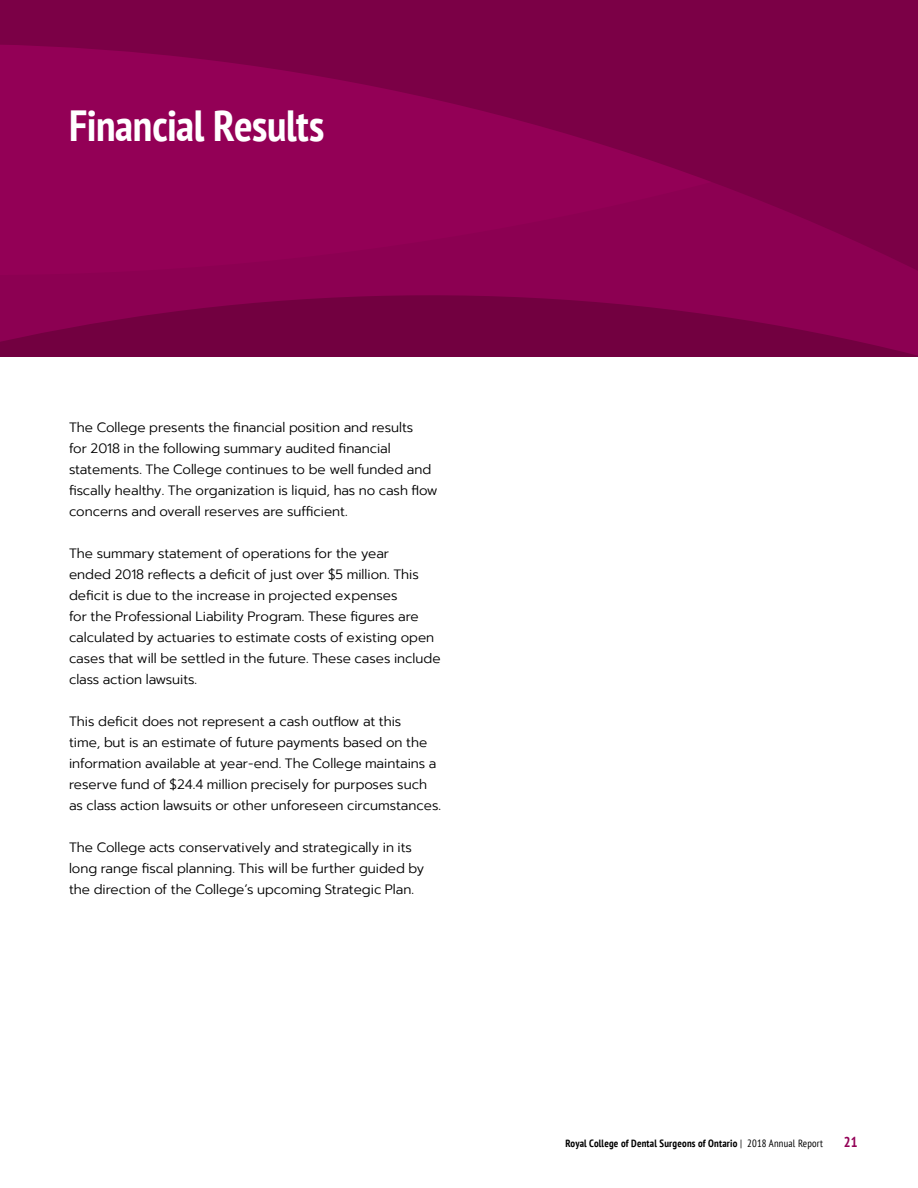
<style>
.page{position:relative;width:918px;height:1188px;background:#fff}
.page>*{position:absolute;margin:0;border:0;box-sizing:border-box;transform-origin:0 0}
.t1{font:700 condensed 43.5px "PT Sans";letter-spacing:-.01em;color:#fff}
.t2{font:700 condensed 14.25px "PT Sans";color:#930056}
.t3{font:300 13.5px/21px "Prompt";color:#000}
.t4{font:700 condensed 10.5px "PT Sans";letter-spacing:.02em;color:#000}
.s1{font-weight:400}
</style>
<div class="page">
<svg style="left:0;top:0;width:918px;height:357px;background:#85004d"></svg>
<h1 class="t1" style="left:69px;top:97px;width:257px">Financial Results</h1>
<p class="t3" style="left:69px;top:417px;width:370px">The College presents the financial position and results<br>for 2018 in the following summary audited financial statements. The College continues to be well funded and fiscally healthy. The organization is liquid, has no cash flow concerns and overall reserves are sufficient.</p>
<p class="t3" style="left:69px;top:543px;width:373px">The summary statement of operations for the year<br>ended 2018 reflects a deficit of just over $5 million. This deficit is due to the increase in projected expenses<br>for the Professional Liability Program. These figures are calculated by actuaries to estimate costs of existing open cases that will be settled in the future. These cases include class action lawsuits.</p>
<p class="t3" style="left:69px;top:711px;width:374px">This deficit does not represent a cash outflow at this<br>time, but is an estimate of future payments based on the information available at year-end. The College maintains a reserve fund of $24.4 million precisely for purposes such as class action lawsuits or other unforeseen circumstances.</p>
<p class="t3" style="left:69px;top:837px;width:357px">The College acts conservatively and strategically in its long range fiscal planning. This will be further guided by the direction of the College’s upcoming Strategic Plan.</p>
<p class="t4" style="left:566px;top:1136px;width:259px">Royal College of Dental Surgeons of Ontario <span class="s1">| 2018 Annual Report</span></p>
<p class="t2" style="left:844px;top:1133px;width:15px">21</p>
</div>
